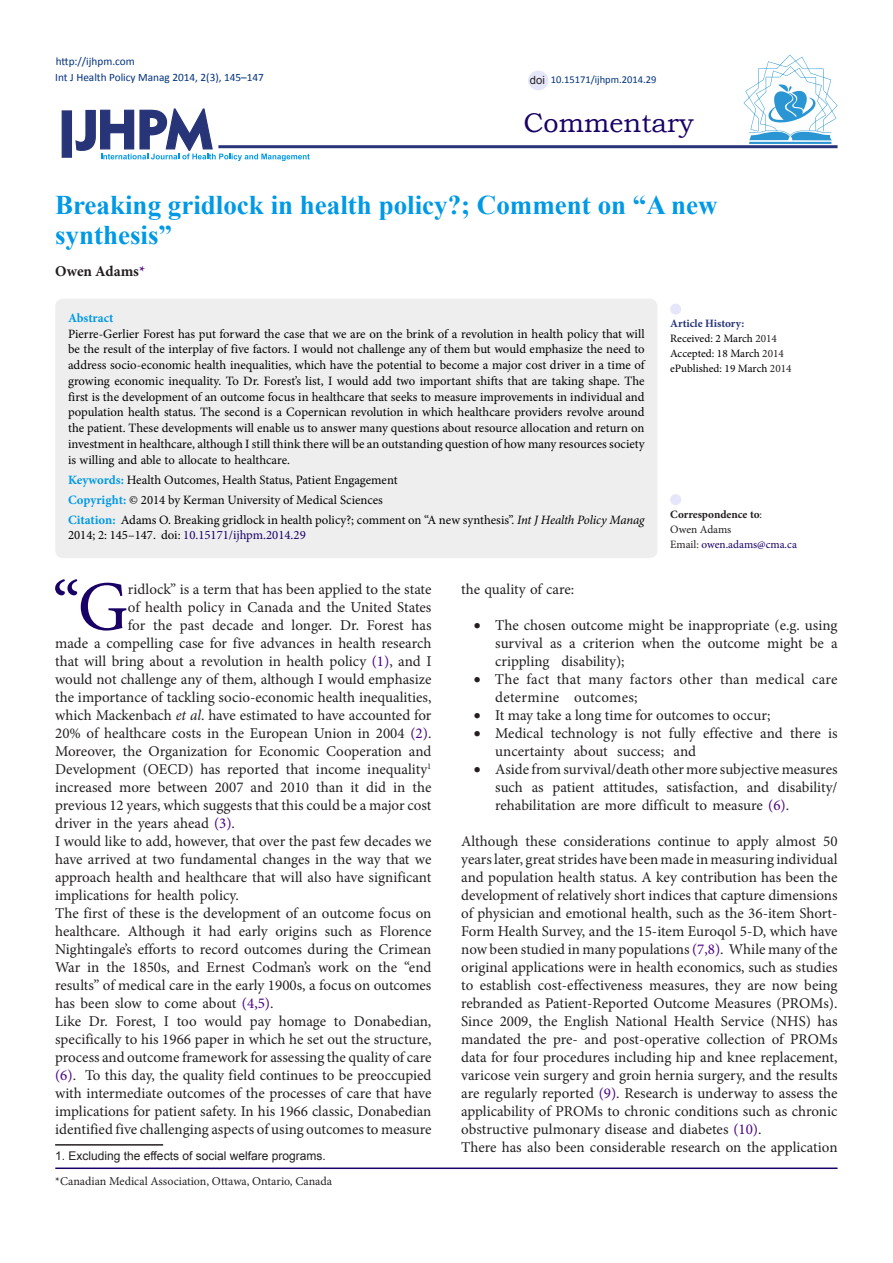
<style>
.page{position:relative;width:893px;height:1263px;background:#fff}
.page>*{position:absolute;margin:0;border:0;box-sizing:border-box;transform-origin:0 0}
.t1{font:70.35px "Minion Pro";color:#190066}
.Pa3{font:700 27px/30px "Times New Roman";color:#0099e5}
.t2{font:27px "Bookman Old Style";color:#190066}
.t3{font:15px/18px "Minion Pro";color:#231f20;text-align:justify}
.t4{font:15px/18px "Minion Pro";letter-spacing:.02em;color:#231f20}
.Default{font:700 15px "Minion Pro";letter-spacing:-.005em;color:#221e1f}
.Default-2{font:12.75px/15.8px "Minion Pro";color:#000;text-align:justify}
.Default-3{font:700 12.75px "Minion Pro";color:#0099e5}
.t5{font:12px "Minion Pro";color:#231f20}
.t6{font:12px "Arial";color:#231f20}
.t7{font:11.25px "Minion Pro";color:#000}
.t8{font:11.25px "Calibri";color:#00317d}
.t9{font:11.25px "Minion Pro";color:#190066}
.t10{font:700 11.25px "Minion Pro";color:#231f20}
.t11{font:700 11.25px "Minion Pro";color:#273578}
.t12{font:11.25px "Minion Pro";letter-spacing:-.01em;color:#231f20}
.t13{font:11.25px "Arial";color:#231f20}
.t14{font:10.5px "Calibri";color:#00317d}
.s1{color:#4b0082}
.s2{font-weight:700;color:#0099e5}
.s3{font-style:italic}
.s4{color:#190066}
.s5{font-weight:400}
.s6{color:#231f20}
</style>
<div class="page">
<svg style="left:75px;top:108px;width:235px;height:53px"></svg>
<div style="left:62px;top:110px;width:10px;height:48px;background:#273578"></div>
<hr style="left:218px;top:145px;width:619px;height:3px;background:#273578">
<hr style="left:55px;top:1144px;width:108px;height:1px;background:#231f20">
<div style="left:55px;top:299px;width:602px;height:259px;background:#eee;border-radius:8px"></div>
<div style="left:670px;top:494px;width:11px;height:11px;background:#e6e6fa;border-radius:50%"></div>
<div style="left:670px;top:304px;width:11px;height:11px;background:#e6e6fa;border-radius:50%"></div>
<hr style="left:55px;top:1167px;width:782px;height:2px;background:#190066">
<hr style="left:749px;top:142px;width:82px;height:2px;background:#2995d2">
<svg style="left:743px;top:55px;width:94px;height:85px"></svg>
<div style="left:528px;top:71px;width:20px;height:19px;background:#e6e6fa;border-radius:50%"></div>
<p class="t8" style="left:56px;top:54px;width:81px">http://ijhpm.com</p>
<p class="t8" style="left:55px;top:70px;width:210px">Int J Health Policy Manag 2014, 2(3), 145–147</p>
<p class="t13" style="left:530px;top:73px;width:17px">doi</p>
<p class="t14" style="left:551px;top:73px;width:107px">10.15171/ijhpm.2014.29</p>
<p class="t2" style="left:524px;top:105px;width:172px">Commentary</p>
<p class="Pa3" style="left:55px;top:189px;width:664px">Breaking gridlock in health policy?; Comment on “A new synthesis”</p>
<p class="Default" style="left:55px;top:261px;width:91px">Owen Adams<span class="s1">*</span></p>
<p class="Default-3" style="left:68px;top:309px;width:47px">Abstract</p>
<p class="Default-2" style="left:68px;top:326px;width:578px">Pierre-Gerlier Forest has put forward the case that we are on the brink of a revolution in health policy that will be the result of the interplay of five factors. I would not challenge any of them but would emphasize the need to address socio-economic health inequalities, which have the potential to become a major cost driver in a time of growing economic inequality. To Dr. Forest’s list, I would add two important shifts that are taking shape. The first is the development of an outcome focus in healthcare that seeks to measure improvements in individual and population health status. The second is a Copernican revolution in which healthcare providers revolve around the patient. These developments will enable us to answer many questions about resource allocation and return on investment in healthcare, although I still think there will be an outstanding question of how many resources society is willing and able to allocate to healthcare.</p>
<p class="Default-2" style="left:68px;top:472px;width:331px"><span class="s2">Keywords:</span> Health Outcomes, Health Status, Patient Engagement</p>
<p class="Default-2" style="left:68px;top:492px;width:316px"><span class="s2">Copyright:</span> © 2014 by Kerman University of Medical Sciences</p>
<p class="Default-2" style="left:68px;top:512px;width:578px"><span class="s2">Citation:</span> Adams O. Breaking gridlock in health policy?; comment on “A new synthesis”. <span class="s3">Int J Health Policy Manag<br></span>2014; 2: 145–147. doi: <span class="s4">10.15171/ijhpm.2014.29</span></p>
<p class="t10" style="left:670px;top:506px;width:93px">Correspondence to<span class="s5">:</span></p>
<p class="t11" style="left:670px;top:315px;width:76px">Article History:</p>
<p class="t7" style="left:670px;top:330px;width:108px">Received: 2 March <span class="s6">2014</span></p>
<p class="t7" style="left:670px;top:345px;width:115px">Accepted: 18 March <span class="s6">2014</span></p>
<p class="t7" style="left:670px;top:360px;width:123px">ePublished: 19 March <span class="s6">2014</span></p>
<p class="t12" style="left:670px;top:522px;width:63px">Owen Adams</p>
<p class="t9" style="left:670px;top:537px;width:128px"><span class="s6">Email:</span> owen.adams@cma.ca</p>
<p class="t1" style="left:52px;top:560px;width:77px">“G</p>
<p class="t3" style="left:128px;top:580px;width:305px">ridlock” is a term that has been applied to the state</p>
<p class="t3" style="left:128px;top:598px;width:305px">of health policy in Canada and the United States</p>
<p class="t3" style="left:128px;top:616px;width:305px">for the past decade and longer. Dr. Forest has</p>
<p class="t3" style="left:55px;top:634px;width:378px">made a compelling case for five advances in health research</p>
<p class="t3" style="left:55px;top:652px;width:378px">that will bring about a revolution in health policy <span class="s1">(1)</span>, and I</p>
<p class="t3" style="left:55px;top:670px;width:378px">would not challenge any of them, although I would emphasize</p>
<p class="t3" style="left:55px;top:688px;width:378px">the importance of tackling socio-economic health inequalities,</p>
<p class="t3" style="left:55px;top:706px;width:378px">which Mackenbach <span class="s3">et al</span>. have estimated to have accounted for</p>
<p class="t3" style="left:55px;top:724px;width:378px">20% of healthcare costs in the European Union in 2004 <span class="s1">(2)</span>.</p>
<p class="t3" style="left:55px;top:742px;width:378px">Moreover, the Organization for Economic Cooperation and</p>
<p class="t3" style="left:55px;top:760px;width:378px">Development (OECD) has reported that income inequality<sup>1</sup></p>
<p class="t3" style="left:55px;top:778px;width:378px">increased more between 2007 and 2010 than it did in the</p>
<p class="t3" style="left:55px;top:796px;width:378px">previous 12 years, which suggests that this could be a major cost</p>
<p class="t3" style="left:55px;top:814px;width:181px">driver in the years ahead <span class="s1">(3)</span>.</p>
<p class="t3" style="left:55px;top:832px;width:378px">I would like to add, however, that over the past few decades we have arrived at two fundamental changes in the way that we approach health and healthcare that will also have significant implications for health policy.</p>
<p class="t3" style="left:55px;top:904px;width:378px">The first of these is the development of an outcome focus on healthcare. Although it had early origins such as Florence Nightingale’s efforts to record outcomes during the Crimean War in the 1850s, and Ernest Codman’s work on the “end results” of medical care in the early 1900s, a focus on outcomes has been slow to come about <span class="s1">(4,5)</span>.</p>
<p class="t3" style="left:55px;top:1012px;width:378px">Like Dr. Forest, I too would pay homage to Donabedian, specifically to his 1966 paper in which he set out the structure, process and outcome framework for assessing the quality of care <span class="s1">(6)</span>. To this day, the quality field continues to be preoccupied with intermediate outcomes of the processes of care that have implications for patient safety. In his 1966 classic, Donabedian identified five challenging aspects of using outcomes to measure</p>
<p class="t6" style="left:55px;top:1148px;width:272px">1. Excluding the effects of social welfare programs.</p>
<p class="t5" style="left:55px;top:1173px;width:278px">*Canadian Medical Association, Ottawa, Ontario, Canada</p>
<p class="t3" style="left:461px;top:580px;width:114px">the quality of care:</p>
<p class="t3" style="left:495px;top:616px;width:344px;text-indent:-21px">• The chosen outcome might be inappropriate (e.g. using survival as a criterion when the outcome might be a crippling disability);</p>
<p class="t4" style="left:495px;top:670px;width:344px;text-indent:-21px">• The fact that many factors other than medical care determine outcomes;</p>
<p class="t3" style="left:474px;top:706px;width:298px">• It may take a long time for outcomes to occur;</p>
<p class="t3" style="left:495px;top:724px;width:344px;text-indent:-21px">• Medical technology is not fully effective and there is uncertainty about success; and</p>
<p class="t3" style="left:495px;top:760px;width:344px;text-indent:-21px">• Aside from survival/death other more subjective measures such as patient attitudes, satisfaction, and disability/ rehabilitation are more difficult to measure <span class="s1">(6)</span>.</p>
<p class="t3" style="left:461px;top:832px;width:378px">Although these considerations continue to apply almost 50 years later, great strides have been made in measuring individual and population health status. A key contribution has been the development of relatively short indices that capture dimensions of physician and emotional health, such as the 36-item Short-Form Health Survey, and the 15-item Euroqol 5-D, which have now been studied in many populations <span class="s1">(7,8)</span>. While many of the original applications were in health economics, such as studies to establish cost-effectiveness measures, they are now being rebranded as Patient-Reported Outcome Measures (PROMs).<br>Since 2009, the English National Health Service (NHS) has mandated the pre- and post-operative collection of PROMs data for four procedures including hip and knee replacement, varicose vein surgery and groin hernia surgery, and the results are regularly reported <span class="s1">(9)</span>. Research is underway to assess the applicability of PROMs to chronic conditions such as chronic obstructive pulmonary disease and diabetes <span class="s1">(10)</span>.</p>
<p class="t3" style="left:461px;top:1138px;width:378px">There has also been considerable research on the application</p>
</div>
